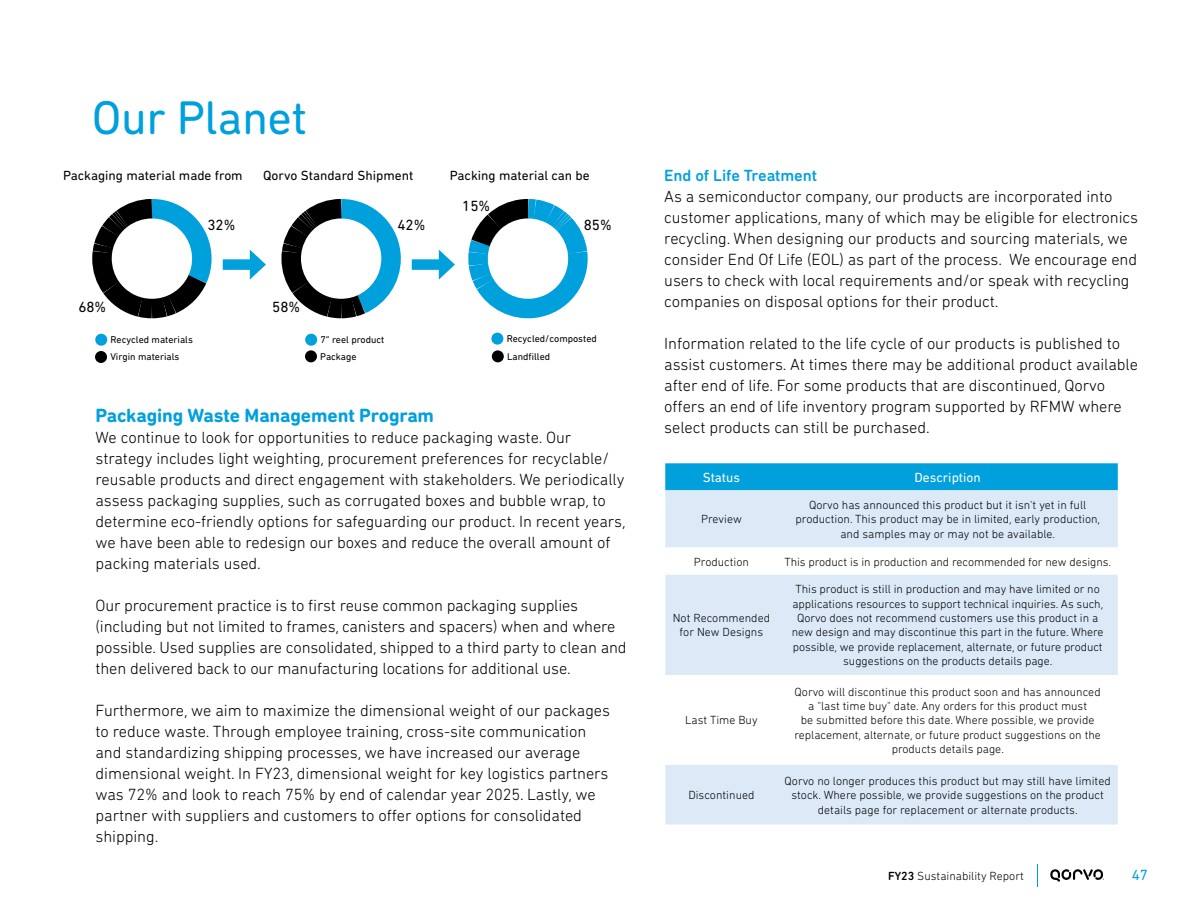
<style>
.page{position:relative;width:1188px;height:918px;background:#fff}
.page>*{position:absolute;margin:0;border:0;box-sizing:border-box;transform-origin:0 0}
.t1{font:48px "DIN Next Rounded LT Pro";letter-spacing:-.01em;color:#00a0dd}
.t2{font:700 19.5px "DIN Next Rounded LT Pro";letter-spacing:-.005em;color:#00a0dd}
.t3{font:300 16.5px/21px "DIN Next Rounded LT Pro";letter-spacing:-.005em;color:#000}
.t4{font:500 16.5px "DIN Next Rounded LT Pro";letter-spacing:-.005em;color:#00a0dd}
.t5{font:15px "DIN Next Rounded LT Pro";color:#000}
.t6{font:15px "DIN Next Rounded LT Pro";color:#00a0dd}
.t7{font:13.5px "DIN Next Rounded LT Pro";color:#000}
.t8{font:13.5px "DIN Next Rounded LT Pro";color:#fff}
.t9{font:300 12px/14.4px "DIN Next Rounded LT Pro";color:#000;text-align:center}
.t10{font:10.05px/16.6px "DIN Next Rounded LT Pro";color:#000}
.s1{font-weight:500}
</style>
<div class="page">
<div style="left:665px;top:463px;width:453px;height:27px;background:#00a0dd"></div>
<div style="left:665px;top:490px;width:453px;height:335px;background:#dceaf8"></div>
<svg style="left:665px;top:548px;width:453px;height:217px"></svg>
<svg style="left:1050px;top:869px;width:54px;height:13px"></svg>
<svg style="left:1037px;top:864px;width:1px;height:22px"></svg>
<div style="left:305px;top:334px;width:12px;height:12px;background:#00a0dd;border-radius:50%"></div>
<div style="left:305px;top:350px;width:12px;height:12px;background:#000;border-radius:50%"></div>
<div style="left:95px;top:334px;width:12px;height:12px;background:#00a0dd;border-radius:50%"></div>
<div style="left:95px;top:351px;width:12px;height:12px;background:#000;border-radius:50%"></div>
<svg style="left:92px;top:199px;width:131px;height:120px"></svg>
<div style="left:223px;top:259px;width:33px;height:11px;background:#00a0dd"></div>
<svg style="left:250px;top:199px;width:151px;height:120px"></svg>
<div style="left:491px;top:333px;width:12px;height:12px;background:#00a0dd;border-radius:50%"></div>
<div style="left:492px;top:350px;width:12px;height:12px;background:#000;border-radius:50%"></div>
<div style="left:412px;top:259px;width:33px;height:11px;background:#00a0dd"></div>
<svg style="left:439px;top:199px;width:149px;height:120px"></svg>
<h1 class="t1" style="left:92px;top:90px;width:217px">Our Planet</h1>
<p class="t7" style="left:63px;top:167px;width:181px">Packaging material made from</p>
<p class="t7" style="left:263px;top:167px;width:152px">Qorvo Standard Shipment</p>
<p class="t7" style="left:450px;top:167px;width:141px">Packing material can be</p>
<p class="t5" style="left:462px;top:197px;width:29px">15%</p>
<p class="t5" style="left:207px;top:216px;width:29px">32%</p>
<p class="t5" style="left:398px;top:216px;width:29px">42%</p>
<p class="t5" style="left:584px;top:216px;width:29px">85%</p>
<p class="t5" style="left:78px;top:298px;width:29px">68%</p>
<p class="t10" style="left:110px;top:331px;width:84px;line-height:17.2px">Recycled materials<br>Virgin materials</p>
<p class="t5" style="left:272px;top:298px;width:29px">58%</p>
<p class="t10" style="left:320px;top:331px;width:66px">7” reel product<br>Package</p>
<p class="t10" style="left:507px;top:330px;width:92px;line-height:17.7px">Recycled/composted<br>Landfilled</p>
<p class="t2" style="left:96px;top:404px;width:340px">Packaging Waste Management Program</p>
<p class="t3" style="left:96px;top:427px;width:531px">We continue to look for opportunities to reduce packaging waste. Our strategy includes light weighting, procurement preferences for recyclable/ reusable products and direct engagement with stakeholders. We periodically assess packaging supplies, such as corrugated boxes and bubble wrap, to determine eco-friendly options for safeguarding our product. In recent years, we have been able to redesign our boxes and reduce the overall amount of packing materials used.</p>
<p class="t3" style="left:96px;top:595px;width:533px">Our procurement practice is to first reuse common packaging supplies (including but not limited to frames, canisters and spacers) when and where possible. Used supplies are consolidated, shipped to a third party to clean and then delivered back to our manufacturing locations for additional use.</p>
<p class="t3" style="left:96px;top:700px;width:516px">Furthermore, we aim to maximize the dimensional weight of our packages to reduce waste. Through employee training, cross-site communication and standardizing shipping processes, we have increased our average dimensional weight. In FY23, dimensional weight for key logistics partners was 72% and look to reach 75% by end of calendar year 2025. Lastly, we partner with suppliers and customers to offer options for consolidated shipping.</p>
<p class="t4" style="left:664px;top:166px;width:154px">End of Life Treatment</p>
<p class="t3" style="left:664px;top:186px;width:475px">As a semiconductor company, our products are incorporated into customer applications, many of which may be eligible for electronics recycling. When designing our products and sourcing materials, we consider End Of Life (EOL) as part of the process. We encourage end users to check with local requirements and/or speak with recycling companies on disposal options for their product.</p>
<p class="t3" style="left:664px;top:333px;width:475px">Information related to the life cycle of our products is published to assist customers. At times there may be additional product available after end of life. For some products that are discontinued, Qorvo offers an end of life inventory program supported by RFMW where select products can still be purchased.</p>
<p class="t8" style="left:703px;top:469px;width:39px">Status</p>
<p class="t8" style="left:915px;top:469px;width:68px">Description</p>
<p class="t9" style="left:701px;top:512px;width:42px">Preview</p>
<p class="t9" style="left:795px;top:498px;width:306px">Qorvo has announced this product but it isn't yet in full production. This product may be in limited, early production, and samples may or may not be available.</p>
<p class="t9" style="left:694px;top:554px;width:57px">Production</p>
<p class="t9" style="left:784px;top:554px;width:328px">This product is in production and recommended for new designs.</p>
<p class="t9" style="left:673px;top:611px;width:99px">Not Recommended for New Designs</p>
<p class="t9" style="left:685px;top:713px;width:74px">Last Time Buy</p>
<p class="t9" style="left:688px;top:788px;width:68px">Discontinued</p>
<p class="t9" style="left:792px;top:582px;width:313px">This product is still in production and may have limited or no applications resources to support technical inquiries. As such, Qorvo does not recommend customers use this product in a new design and may discontinue this part in the future. Where possible, we provide replacement, alternate, or future product suggestions on the products details page.</p>
<p class="t9" style="left:794px;top:684px;width:308px">Qorvo will discontinue this product soon and has announced a "last time buy" date. Any orders for this product must<br>be submitted before this date. Where possible, we provide replacement, alternate, or future product suggestions on the products details page.</p>
<p class="t9" style="left:785px;top:773px;width:328px">Qorvo no longer produces this product but may still have limited stock. Where possible, we provide suggestions on the product details page for replacement or alternate products.</p>
<p class="t9" style="left:888px;top:868px;width:137px"><span class="s1">FY23</span> Sustainability Report</p>
<p class="t6" style="left:1132px;top:866px;width:18px">47</p>
</div>
